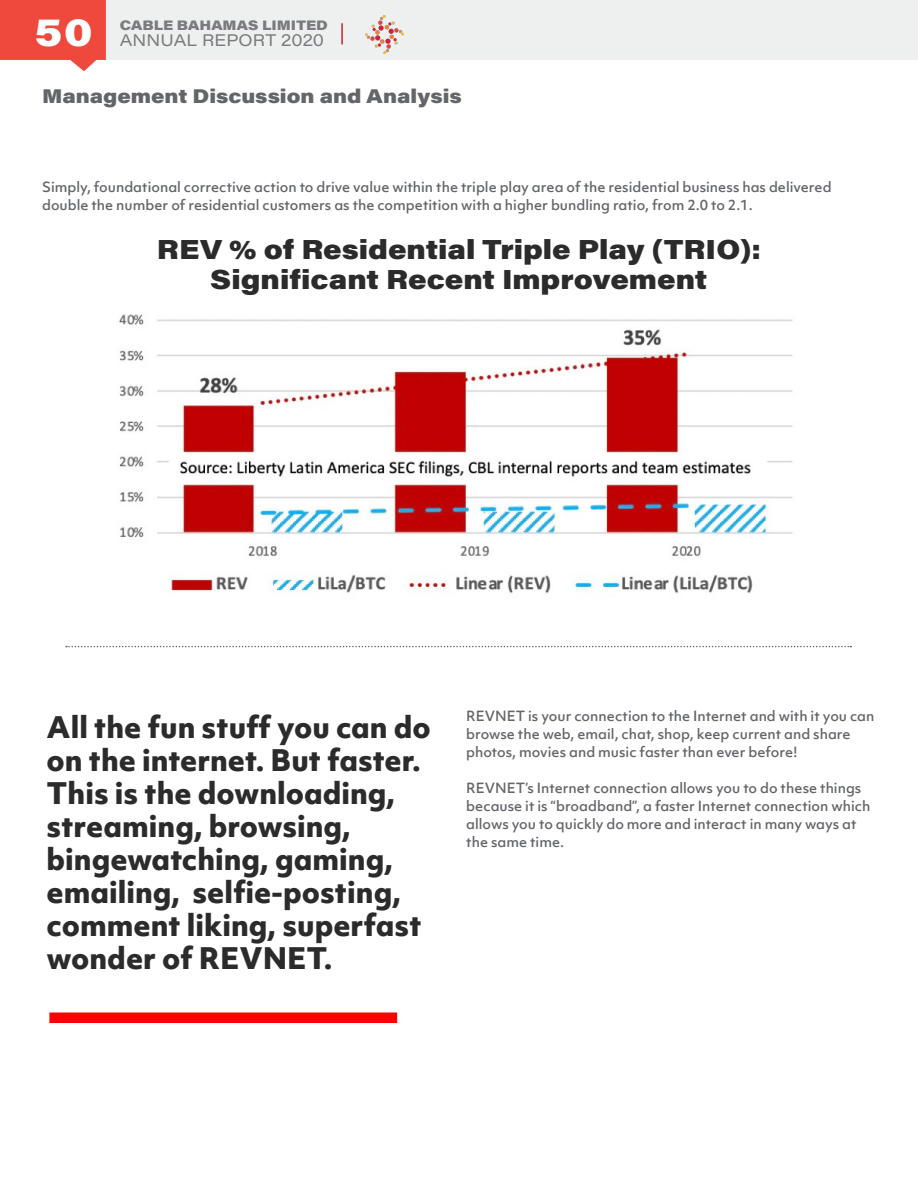
<style>
.page{position:relative;width:918px;height:1188px;background:#fff}
.page>*{position:absolute;margin:0;border:0;box-sizing:border-box;transform-origin:0 0}
.t1{font:900 37.5px "Acumin Pro Wide";color:#fff}
.t2{font:800 28.5px/33px "Objektiv Mk 1 W03";color:#2b2b2b}
.t3{font:900 27px "Acumin Pro Wide";color:#2b2b2b}
.t4{font:900 19.5px "Acumin Pro Wide";color:#63656a}
.t5{font:16.5px "Acumin Pro Wide";letter-spacing:.005em;color:#7b7a7e}
.t6{font:500 13.5px/18px "Objektiv Mk 1 W03";color:#63656a}
.t7{font:900 13.5px "Acumin Pro Wide";color:#7b7a7e}
</style>
<div class="page">
<div style="left:81px;top:0;width:837px;height:60px;background:#eef0f0"></div>
<svg style="left:0;top:0;width:106px;height:71px;background:#f16156"></svg>
<hr style="left:341px;top:23px;width:2px;height:22px;background:#d1232a">
<img style="left:365px;top:15px;width:39px;height:39px">
<img style="left:119px;top:314px;width:674px;height:279px">
<div style="left:49px;top:1012px;width:348px;height:11px;background:#f00"></div>
<svg style="left:66px;top:646px;width:785px;height:1px"></svg>
<h1 class="t1" style="left:35px;top:5px;width:60px">50</h1>
<p class="t7" style="left:120px;top:15px;width:209px">CABLE BAHAMAS LIMITED</p>
<p class="t5" style="left:120px;top:28px;width:206px">ANNUAL REPORT 2020</p>
<p class="t4" style="left:42px;top:81px;width:421px">Management Discussion and Analysis</p>
<p class="t6" style="left:42px;top:177px;width:791px">Simply, foundational corrective action to drive value within the triple play area of the residential business has delivered double the number of residential customers as the competition with a higher bundling ratio, from 2.0 to 2.1.</p>
<p class="t3" style="left:157px;top:229px;width:606px">REV % of Residential Triple Play (TRIO):</p>
<p class="t3" style="left:211px;top:259px;width:498px">Significant Recent Improvement</p>
<p class="t2" style="left:47px;top:709px;width:386px">All the fun stuff you can do on the internet. But faster.<br>This is the downloading, streaming, browsing,</p>
<p class="t2" style="left:47px;top:841px;width:377px">bingewatching, gaming, emailing, selfie-posting, comment liking, superfast wonder of REVNET.</p>
<p class="t6" style="left:466px;top:707px;width:410px">REVNET is your connection to the Internet and with it you can browse the web, email, chat, shop, keep current and share photos, movies and music faster than ever before!</p>
<p class="t6" style="left:466px;top:779px;width:406px">REVNET’s Internet connection allows you to do these things because it is “broadband”, a faster Internet connection which allows you to quickly do more and interact in many ways at the same time.</p>
</div>
